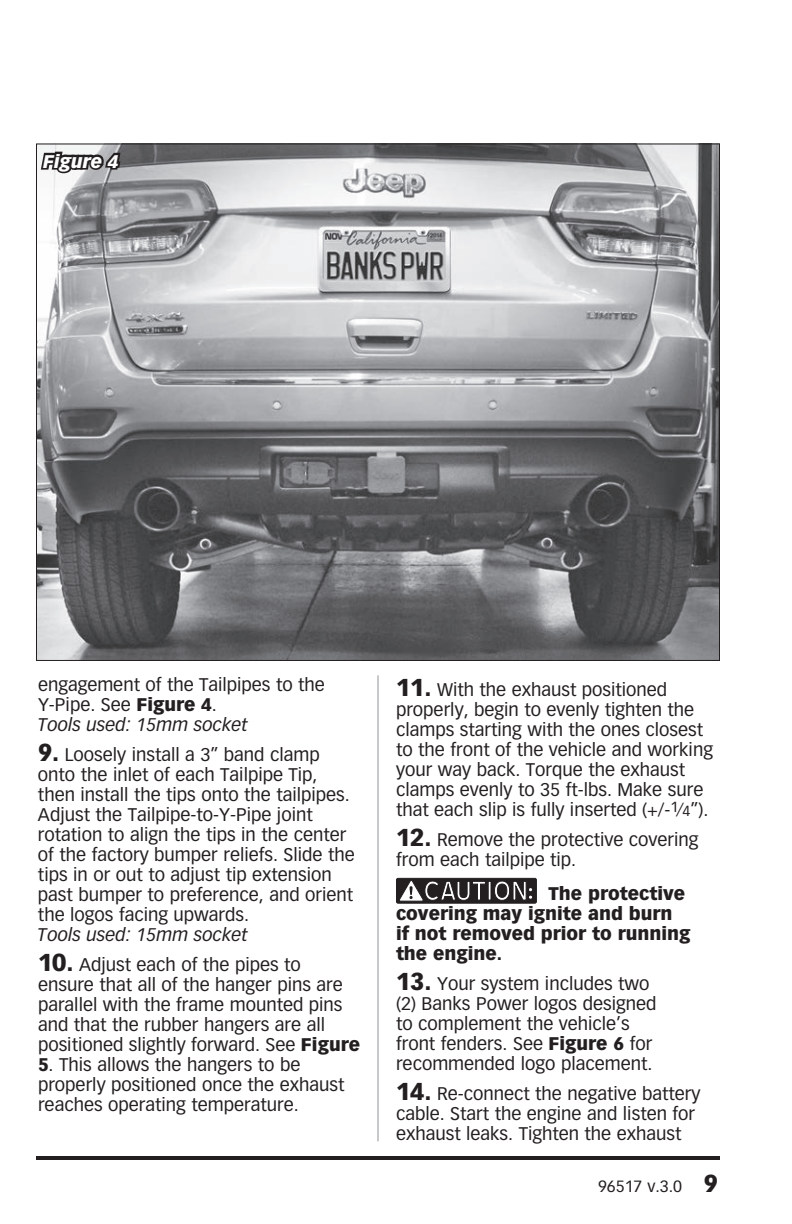
<style>
.page{position:relative;width:792px;height:1224px;background:#fff}
.page>*{position:absolute;margin:0;border:0;box-sizing:border-box;transform-origin:0 0}
.t1{font:18px/20px "Vectora LT Std";color:#231f20}
.t2{font:900 18px/20px "Vectora LT Std";color:#231f20}
.t3{font:italic 18px "Vectora LT Std";color:#231f20}
.t4{font:italic 900 18px "Vectora LT Std";color:#fff}
.t5{font:16px "Vectora LT Std";color:#231f20}
.s1{font-weight:900}
.s2{font-style:italic}
.s3{font-weight:900;font-size:24px}
.s4{font-size:14.4px}
</style>
<div class="page">
<hr style="left:36px;top:1156px;width:684px;height:4px;background:#231f20">
<svg style="left:396px;top:878px;width:141px;height:26px;background:#504c4d"></svg>
<hr style="left:378px;top:675px;width:1px;height:466px;background:#939598">
<img style="left:38px;top:145px;width:680px;height:514px">
<svg style="left:39px;top:143px;width:84px;height:63px"></svg>
<p class="t4" style="left:43px;top:150px;width:77px">Figure 4</p>
<p class="t1" style="left:38px;top:675px;width:288px">engagement of the Tailpipes to the<br>Y-Pipe. See <span class="s1">Figure 4</span>.<br><span class="s2">Tools used: 15mm socket</span></p>
<p class="t1" style="left:38px;top:745px;width:318px"><span class="s3">9.</span> Loosely install a 3” band clamp onto the inlet of each Tailpipe Tip, then install the tips onto the tailpipes.<br>Adjust the Tailpipe-to-Y-Pipe joint rotation to align the tips in the center of the factory bumper reliefs. Slide the tips in or out to adjust tip extension past bumper to preference, and orient the logos facing upwards.</p>
<p class="t3" style="left:38px;top:925px;width:211px">Tools used: 15mm socket</p>
<p class="t1" style="left:38px;top:955px;width:324px"><span class="s3">10.</span> Adjust each of the pipes to ensure that all of the hanger pins are parallel with the frame mounted pins and that the rubber hangers are all positioned slightly forward. See <span class="s1">Figure</span></p>
<p class="t1" style="left:38px;top:1055px;width:308px"><span class="s1">5</span>. This allows the hangers to be properly positioned once the exhaust reaches operating temperature.</p>
<p class="t1" style="left:396px;top:680px;width:319px"><span class="s3">11.</span> With the exhaust positioned properly, begin to evenly tighten the clamps starting with the ones closest to the front of the vehicle and working your way back. Torque the exhaust clamps evenly to 35 ft-lbs. Make sure that each slip is fully inserted (+/-<sup>1</sup>⁄<span class="s4">4</span>”).</p>
<p class="t1" style="left:396px;top:830px;width:304px"><span class="s3">12.</span> Remove the protective covering from each tailpipe tip.</p>
<p class="t2" style="left:396px;top:883px;width:296px;text-indent:153px">The protective covering may ignite and burn<br>if not removed prior to running the engine.</p>
<p class="t1" style="left:396px;top:974px;width:262px"><span class="s3">13.</span> Your system includes two (2) Banks Power logos designed to complement the vehicle’s front fenders. See <span class="s1">Figure 6</span> for recommended logo placement.</p>
<p class="t1" style="left:396px;top:1084px;width:306px"><span class="s3">14.</span> Re-connect the negative battery cable. Start the engine and listen for exhaust leaks. Tighten the exhaust</p>
<p class="t5" style="left:598px;top:1177px;width:121px">96517 v.3.0 <span class="s3">9</span></p>
</div>
